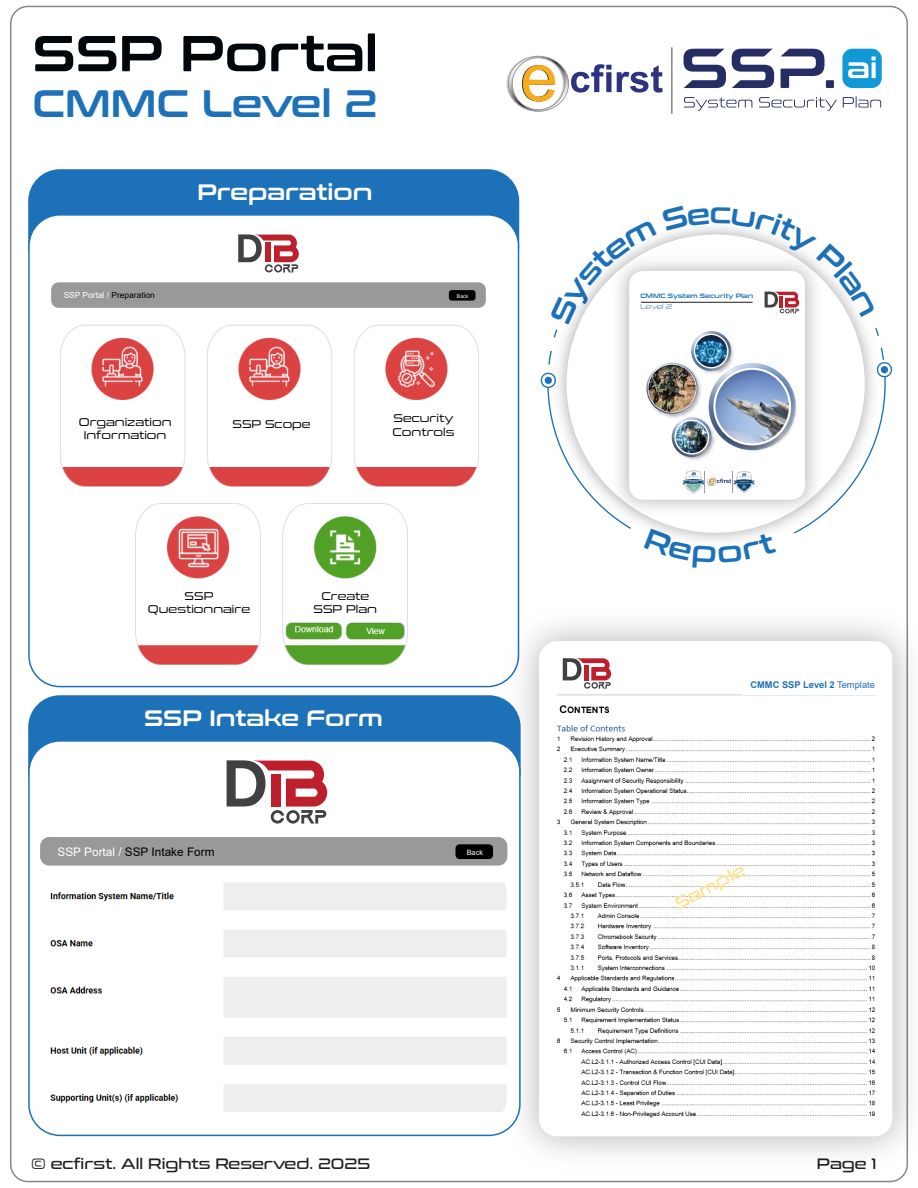
<style>
.page{position:relative;width:918px;height:1188px;background:#fff}
.page>*{position:absolute;margin:0;border:0;box-sizing:border-box;transform-origin:0 0}
.t1{font:600 50.4px "Conthrax";color:#01060a}
.t2{font:600 38.25px "Conthrax";color:#1d71b8}
.t3{font:600 22.35px "Conthrax";color:#fff}
.t4{font:15px "Conthrax";color:#221f21}
.t5{font:11.85px "Arial";color:#000}
.t6{font:11.25px/13.4px "Conthrax";color:#000;text-align:center}
.t7{font:700 9.3px "Arial";color:#1d71b8}
.t8{font:8.4px "Arial";color:#000}
.t9{font:7.35px "Arial";color:#fff}
.t10{font:300 7.05px "Conthrax";letter-spacing:-.01em;color:#1d70b7}
.t11{font:6.15px "Conthrax Sb";color:#1d70b7}
.t12{font:5.1px "Arial";color:#fff}
.s1{color:#fff}
.s2{font-weight:400}
</style>
<div class="page">
<div style="left:29px;top:170px;width:489px;height:107px;background:#1d71b8;border-radius:31px"></div>
<div style="left:29px;top:215px;width:489px;height:472px;background:#fff;border-radius:31px"></div>
<div style="left:28px;top:214px;width:491px;height:473px;border:2px solid #1d71b8;border-radius:31px"></div>
<div style="left:52px;top:283px;width:433px;height:24px;background:#999;border-radius:7px"></div>
<div style="left:51px;top:282px;width:435px;height:26px;border:1px solid #999;border-radius:7px"></div>
<div style="left:449px;top:290px;width:27px;height:11px;background:#000;border-radius:3px"></div>
<svg style="left:238px;top:234px;width:61px;height:38px"></svg>
<div style="left:265px;top:242px;width:5px;height:20px;background:#bd1f2d"></div>
<img style="left:135px;top:503px;width:273px;height:162px">
<div style="left:140px;top:590px;width:115px;height:37px;background:#fff"></div>
<div style="left:288px;top:588px;width:115px;height:25px;background:#fff"></div>
<img style="left:60px;top:325px;width:419px;height:162px">
<div style="left:221px;top:412px;width:97px;height:37px;background:#fff"></div>
<div style="left:70px;top:412px;width:110px;height:37px;background:#fff"></div>
<div style="left:370px;top:412px;width:96px;height:37px;background:#fff"></div>
<img style="left:492px;top:594px;width:418px;height:589px">
<div style="left:539px;top:641px;width:353px;height:495px;background:#fff;border-radius:18px"></div>
<img style="left:556px;top:694px;width:320px;height:424px">
<div style="left:29px;top:696px;width:491px;height:107px;background:#1d71b8;border-radius:31px"></div>
<div style="left:29px;top:741px;width:491px;height:394px;background:#fff;border-radius:31px"></div>
<div style="left:28px;top:740px;width:493px;height:396px;border:2px solid #1d71b8;border-radius:31px"></div>
<div style="left:41px;top:838px;width:466px;height:27px;background:#999;border-radius:8px"></div>
<div style="left:40px;top:837px;width:467px;height:29px;border:1px solid #999;border-radius:8px"></div>
<div style="left:456px;top:844px;width:37px;height:15px;background:#000;border-radius:4px"></div>
<svg style="left:227px;top:760px;width:100px;height:64px"></svg>
<div style="left:271px;top:774px;width:9px;height:33px;background:#bd1f2d"></div>
<img style="left:50px;top:882px;width:456px;height:230px">
<div style="left:230px;top:885px;width:171px;height:21px;background:#eee"></div>
<div style="left:230px;top:935px;width:171px;height:20px;background:#eee"></div>
<div style="left:230px;top:985px;width:171px;height:21px;background:#eee"></div>
<div style="left:230px;top:1042px;width:171px;height:20px;background:#eee"></div>
<div style="left:230px;top:1089px;width:171px;height:21px;background:#eee"></div>
<svg style="left:563px;top:658px;width:48px;height:31px"></svg>
<div style="left:584px;top:665px;width:5px;height:15px;background:#bd1f2d"></div>
<svg style="left:507px;top:56px;width:156px;height:56px"></svg>
<hr style="left:671px;top:47px;width:1px;height:67px;background:#606060">
<svg style="left:732px;top:49px;width:42px;height:39px"></svg>
<svg style="left:684px;top:49px;width:42px;height:39px"></svg>
<svg style="left:781px;top:49px;width:43px;height:39px"></svg>
<div style="left:826px;top:80px;width:8px;height:8px;background:#252d64"></div>
<div style="left:842px;top:49px;width:40px;height:39px;background:#1299d5;border-radius:10px"></div>
<svg style="left:848px;top:56px;width:28px;height:22px"></svg>
<svg style="left:684px;top:97px;width:68px;height:14px"></svg>
<svg style="left:759px;top:97px;width:78px;height:14px"></svg>
<svg style="left:843px;top:96px;width:38px;height:12px"></svg>
<svg style="left:540px;top:226px;width:353px;height:315px"></svg>
<h1 class="t1" style="left:32px;top:15px;width:347px">SSP Portal</h1>
<h2 class="t2" style="left:32px;top:74px;width:347px">CMMC Level 2</h2>
<h3 class="t3" style="left:197px;top:175px;width:177px">Preparation</h3>
<p class="t8" style="left:64px;top:290px;width:93px"><span class="s1">SSP Portal /</span> Preparation</p>
<p class="t12" style="left:457px;top:292px;width:13px">Back</p>
<p class="t6" style="left:79px;top:414px;width:94px">Organization</p>
<p class="t6" style="left:233px;top:416px;width:80px">SSP Scope</p>
<p class="t6" style="left:84px;top:428px;width:84px">Information</p>
<p class="t6" style="left:392px;top:411px;width:63px;text-align:left">Security<br>Controls</p>
<p class="t6" style="left:148px;top:588px;width:104px">SSP<br>Questionnaire</p>
<p class="t6" style="left:314px;top:588px;width:65px">Create<br>SSP Plan</p>
<h3 class="t3" style="left:144px;top:701px;width:240px">SSP Intake Form</h3>
<p class="t5" style="left:58px;top:843px;width:159px"><span class="s1">SSP Portal /</span> SSP Intake Form</p>
<p class="t9" style="left:467px;top:847px;width:18px">Back</p>
<p class="t11" style="left:640px;top:292px;width:114px">CMMC System Security Plan</p>
<p class="t10" style="left:640px;top:301px;width:33px">Level 2</p>
<p class="t7" style="left:750px;top:678px;width:126px">CMMC SSP Level 2 <span class="s2">Template</span></p>
<h3 class="t4" style="left:31px;top:1152px;width:341px">© ecfirst. All Rights Reserved. 2025</h3>
<h3 class="t4" style="left:817px;top:1152px;width:61px">Page 1</h3>
</div>
